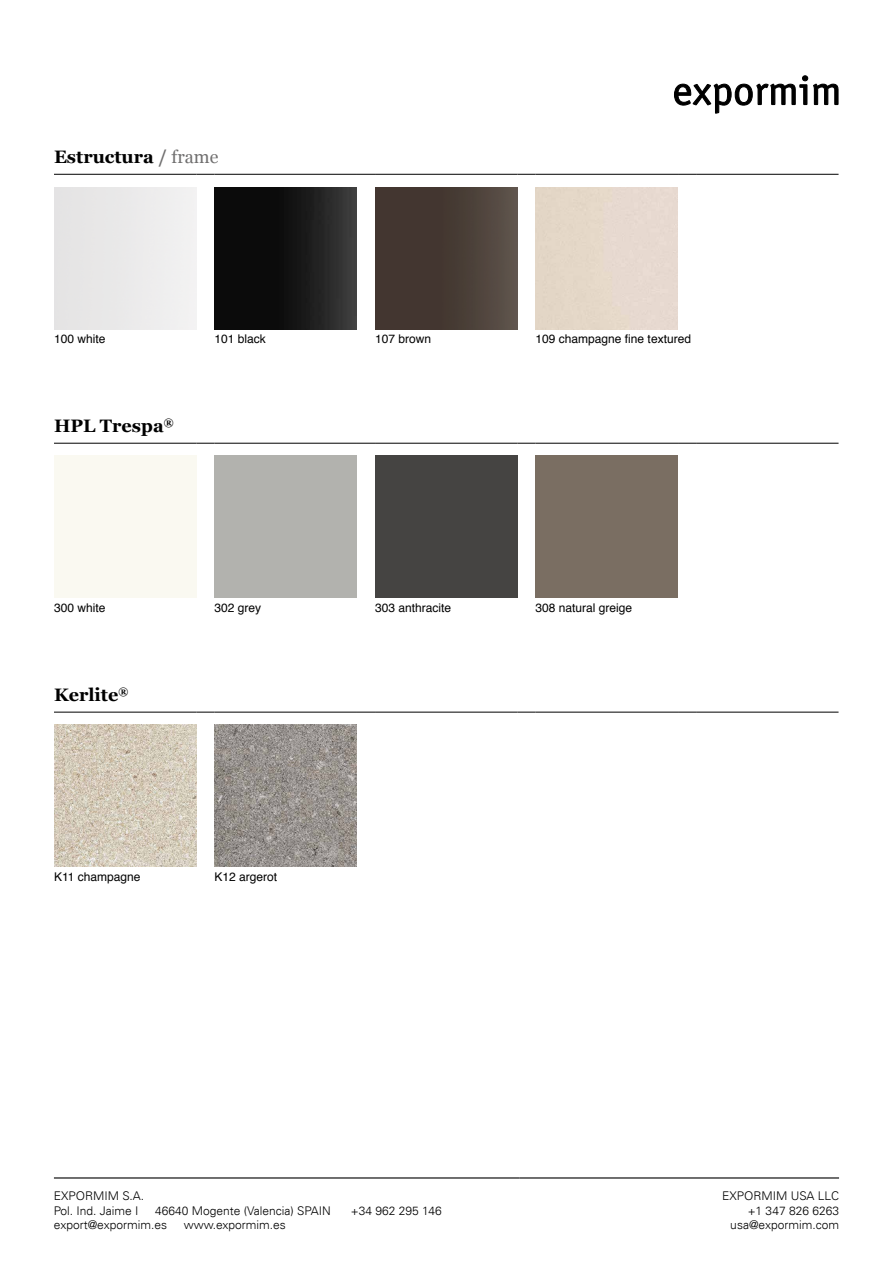
<style>
.page{position:relative;width:893px;height:1263px;background:#fff}
.page>*{position:absolute;margin:0;border:0;box-sizing:border-box;transform-origin:0 0}
.t1{font:700 18px "Georgia";color:#000}
.t2{font:300 12px/14.4px "Univers LT";color:#000}
.t3{font:12px "Helvetica";color:#000}
.s1{color:#706f6f}
.s2{font-weight:400;color:#706f6f}
</style>
<div class="page">
<hr style="left:54px;top:174px;width:142px;height:1px;background:#000">
<svg style="left:196px;top:174px;width:19px;height:1px"></svg>
<hr style="left:215px;top:174px;width:142px;height:1px;background:#000">
<svg style="left:357px;top:174px;width:18px;height:1px"></svg>
<hr style="left:375px;top:174px;width:142px;height:1px;background:#000">
<svg style="left:517px;top:174px;width:19px;height:1px"></svg>
<hr style="left:536px;top:174px;width:142px;height:1px;background:#000">
<svg style="left:678px;top:174px;width:18px;height:1px"></svg>
<hr style="left:696px;top:174px;width:142px;height:1px;background:#000">
<svg style="left:674px;top:75px;width:164px;height:39px"></svg>
<img style="left:215px;top:187px;width:142px;height:142px">
<img style="left:375px;top:187px;width:142px;height:142px">
<hr style="left:54px;top:443px;width:142px;height:1px;background:#000">
<svg style="left:196px;top:443px;width:19px;height:1px"></svg>
<hr style="left:215px;top:443px;width:142px;height:1px;background:#000">
<svg style="left:357px;top:443px;width:18px;height:1px"></svg>
<hr style="left:375px;top:443px;width:142px;height:1px;background:#000">
<svg style="left:517px;top:443px;width:19px;height:1px"></svg>
<hr style="left:536px;top:443px;width:142px;height:1px;background:#000">
<svg style="left:678px;top:443px;width:18px;height:1px"></svg>
<hr style="left:696px;top:443px;width:142px;height:1px;background:#000">
<div style="left:54px;top:456px;width:142px;height:142px;background:#faf9f1"></div>
<div style="left:215px;top:456px;width:142px;height:142px;background:#b2b2ae"></div>
<div style="left:375px;top:456px;width:142px;height:142px;background:#454442"></div>
<div style="left:536px;top:456px;width:142px;height:142px;background:#7a6e62"></div>
<hr style="left:54px;top:712px;width:142px;height:1px;background:#000">
<svg style="left:196px;top:712px;width:19px;height:1px"></svg>
<hr style="left:215px;top:712px;width:142px;height:1px;background:#000">
<svg style="left:357px;top:712px;width:18px;height:1px"></svg>
<hr style="left:375px;top:712px;width:142px;height:1px;background:#000">
<svg style="left:517px;top:712px;width:19px;height:1px"></svg>
<hr style="left:536px;top:712px;width:142px;height:1px;background:#000">
<svg style="left:678px;top:712px;width:18px;height:1px"></svg>
<hr style="left:696px;top:712px;width:142px;height:1px;background:#000">
<img style="left:54px;top:725px;width:142px;height:142px">
<img style="left:215px;top:725px;width:142px;height:142px">
<hr style="left:54px;top:1177px;width:466px;height:1px;background:#000">
<hr style="left:520px;top:1177px;width:319px;height:1px;background:#000">
<h1 class="t1" style="left:54px;top:143px;width:166px">Estructura <span class="s1">/</span> <span class="s2">frame</span></h1>
<p class="t3" style="left:54px;top:330px;width:53px">100 white</p>
<p class="t3" style="left:215px;top:330px;width:53px">101 black</p>
<p class="t3" style="left:375px;top:330px;width:58px">107 brown</p>
<p class="t3" style="left:536px;top:330px;width:157px">109 champagne fine textured</p>
<h1 class="t1" style="left:54px;top:412px;width:121px">HPL Trespa<sup>®</sup></h1>
<p class="t3" style="left:54px;top:599px;width:53px">300 white</p>
<p class="t3" style="left:215px;top:599px;width:48px">302 grey</p>
<p class="t3" style="left:375px;top:599px;width:78px">303 anthracite</p>
<p class="t3" style="left:536px;top:599px;width:98px">308 natural greige</p>
<h1 class="t1" style="left:54px;top:681px;width:76px">Kerlite<sup>®</sup></h1>
<p class="t3" style="left:54px;top:868px;width:88px">K11 champagne</p>
<p class="t3" style="left:215px;top:868px;width:64px">K12 argerot</p>
<p class="t2" style="left:54px;top:1189px;width:92px">EXPORMIM S.A.<br>Pol. Ind. Jaime I</p>
<p class="t2" style="left:155px;top:1203px;width:177px">46640 Mogente (Valencia) SPAIN</p>
<p class="t2" style="left:351px;top:1203px;width:92px">+34 962 295 146</p>
<p class="t2" style="left:54px;top:1217px;width:115px">export@expormim.es</p>
<p class="t2" style="left:184px;top:1217px;width:104px">www.expormim.es</p>
<p class="t2" style="left:722px;top:1189px;width:119px;text-align:right">EXPORMIM USA LLC +1 347 826 6263 usa@expormim.com</p>
</div>
